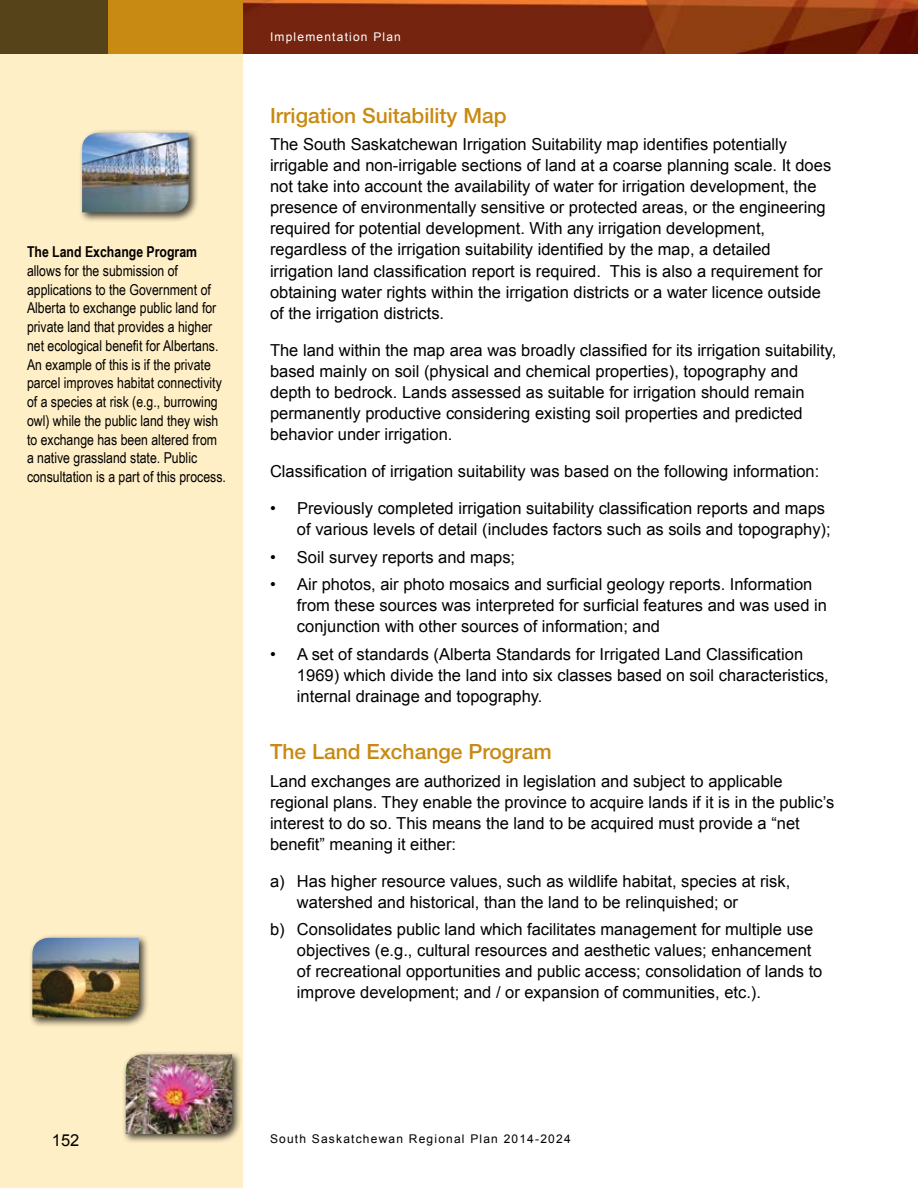
<style>
.page{position:relative;width:918px;height:1188px;background:#fff}
.page>*{position:absolute;margin:0;border:0;box-sizing:border-box;transform-origin:0 0}
.t1{font:500 21px "Helvetica Neue LT Std";color:#c88a12}
.t2{font:16.5px/21px "Arial";color:#000}
.t3{font:15px/18.8px "Arial Narrow";color:#000}
.t4{font:700 15px "Arial Narrow";color:#000}
.t5{font:12px "Arial";letter-spacing:.1em;color:#000}
.t6{font:12px "Arial";letter-spacing:.1em;color:#fff}
</style>
<div class="page">
<div style="left:0;top:52px;width:243px;height:1136px;background:#ffefc6"></div>
<img style="left:243px;top:0;width:675px;height:54px">
<div style="left:29px;top:934px;width:120px;height:94px;background:#000;opacity:.75"></div>
<img style="left:32px;top:938px;width:107px;height:79px">
<div style="left:122px;top:1051px;width:120px;height:93px;background:#000;opacity:.75"></div>
<img style="left:126px;top:1054px;width:106px;height:80px">
<div style="left:78px;top:129px;width:121px;height:94px;background:#000;opacity:.75"></div>
<img style="left:82px;top:133px;width:107px;height:79px">
<div style="left:0;top:0;width:108px;height:54px;background:#574319"></div>
<div style="left:108px;top:0;width:135px;height:54px;background:#c88a12"></div>
<p class="t4" style="left:27px;top:241px;width:172px">The Land Exchange Program</p>
<p class="t3" style="left:27px;top:261px;width:200px">allows for the submission of applications to the Government of Alberta to exchange public land for private land that provides a higher net ecological benefit for Albertans.<br>An example of this is if the private parcel improves habitat connectivity of a species at risk (e.g., burrowing owl) while the public land they wish to exchange has been altered from a native grassland state. Public consultation is a part of this process.</p>
<p class="t6" style="left:270px;top:29px;width:132px">Implementation Plan</p>
<p class="t1" style="left:270px;top:103px;width:238px">Irrigation Suitability Map</p>
<p class="t2" style="left:270px;top:134px;width:563px">The South Saskatchewan Irrigation Suitability map identifies potentially irrigable and non-irrigable sections of land at a coarse planning scale. It does not take into account the availability of water for irrigation development, the presence of environmentally sensitive or protected areas, or the engineering required for potential development. With any irrigation development, regardless of the irrigation suitability identified by the map, a detailed irrigation land classification report is required. This is also a requirement for obtaining water rights within the irrigation districts or a water licence outside of the irrigation districts.</p>
<p class="t2" style="left:270px;top:340px;width:568px">The land within the map area was broadly classified for its irrigation suitability, based mainly on soil (physical and chemical properties), topography and depth to bedrock. Lands assessed as suitable for irrigation should remain permanently productive considering existing soil properties and predicted behavior under irrigation.</p>
<p class="t2" style="left:270px;top:461px;width:551px">Classification of irrigation suitability was based on the following information:</p>
<p class="t2" style="left:297px;top:498px;width:535px;text-indent:-27px">• Previously completed irrigation suitability classification reports and maps of various levels of detail (includes factors such as soils and topography);</p>
<p class="t2" style="left:270px;top:547px;width:247px">• Soil survey reports and maps;</p>
<p class="t2" style="left:297px;top:574px;width:532px;text-indent:-27px">• Air photos, air photo mosaics and surficial geology reports. Information from these sources was interpreted for surficial features and was used in conjunction with other sources of information; and</p>
<p class="t2" style="left:297px;top:643px;width:533px;text-indent:-27px">• A set of standards (Alberta Standards for Irrigated Land Classification<br>1969) which divide the land into six classes based on soil characteristics, internal drainage and topography.</p>
<p class="t1" style="left:270px;top:739px;width:283px">The Land Exchange Program</p>
<p class="t2" style="left:270px;top:770px;width:566px">Land exchanges are authorized in legislation and subject to applicable regional plans. They enable the province to acquire lands if it is in the public’s interest to do so. This means the land to be acquired must provide a “net benefit” meaning it either:</p>
<p class="t2" style="left:297px;top:871px;width:495px;text-indent:-27px">a) Has higher resource values, such as wildlife habitat, species at risk, watershed and historical, than the land to be relinquished; or</p>
<p class="t2" style="left:297px;top:919px;width:527px;text-indent:-27px">b) Consolidates public land which facilitates management for multiple use objectives (e.g., cultural resources and aesthetic values; enhancement of recreational opportunities and public access; consolidation of lands to improve development; and / or expansion of communities, etc.).</p>
<p class="t2" style="left:52px;top:1130px;width:29px">152</p>
<p class="t5" style="left:270px;top:1131px;width:302px">South Saskatchewan Regional Plan 2014-2024</p>
</div>
